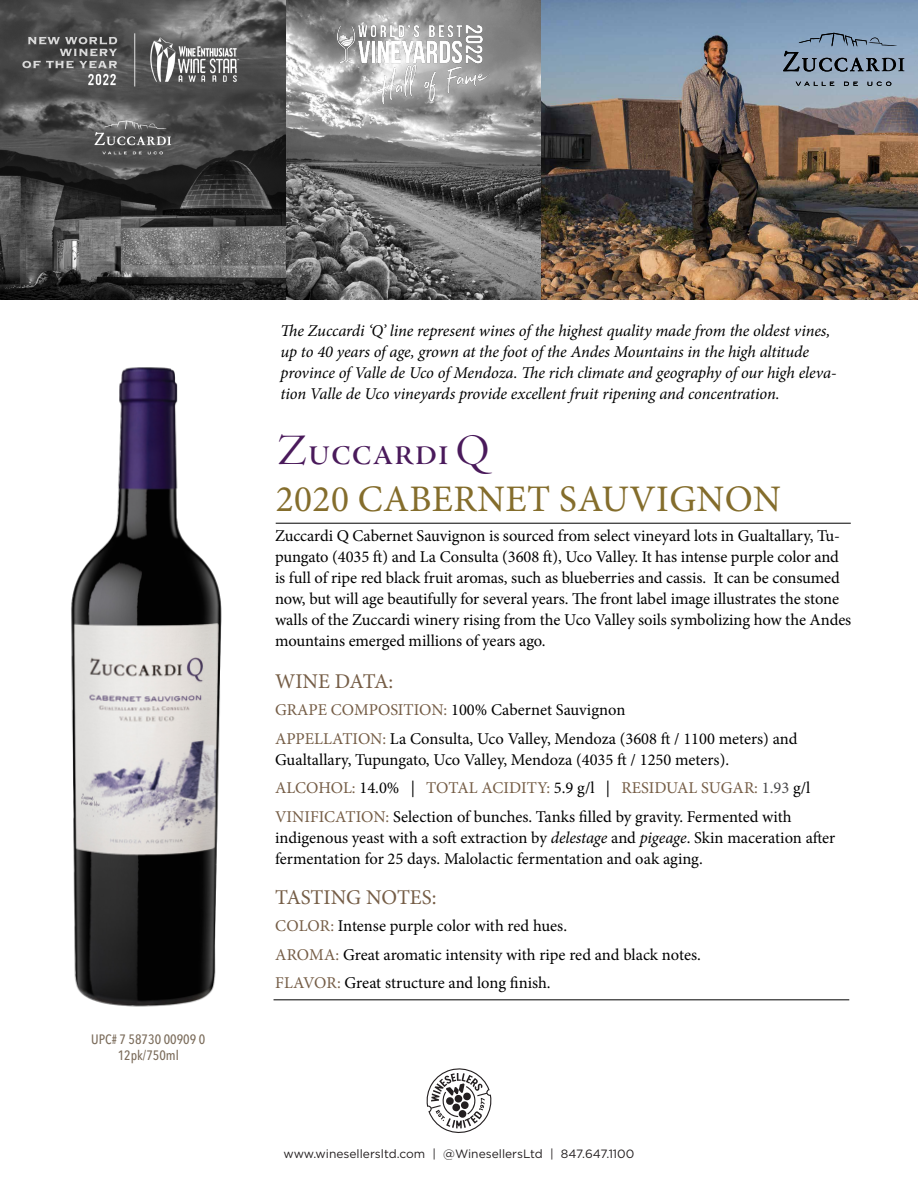
<style>
.page{position:relative;width:918px;height:1188px;background:#fff}
.page>*{position:absolute;margin:0;border:0;box-sizing:border-box;transform-origin:0 0}
.t1{font:45px "Adobe Jenson Pro Disp";color:#4a1a5b}
.t2{font:37.5px "Minion Pro";letter-spacing:.01em;color:#846d2c}
.t3{font:21px "Minion Pro";letter-spacing:-.005em;color:#755d46}
.t4{font:16.5px/21px "Minion Pro";letter-spacing:-.005em;color:#000}
.t5{font:italic 16.5px/21px "Minion Pro";letter-spacing:-.01em;color:#000}
.t6{font:500 13.5px/16.2px "Avenir Next Condensed";color:#7c6d5c;text-align:center}
.t7{font:12px "Gotham";color:#231f20}
.s1{color:#755d46}
.s2{color:#48484a}
.s3{font-style:italic}
</style>
<div class="page">
<hr style="left:274px;top:1000px;width:575px;height:1px;background:#000">
<img style="left:71px;top:367px;width:204px;height:640px">
<hr style="left:276px;top:523px;width:575px;height:1px;background:#000">
<svg style="left:426px;top:1068px;width:66px;height:65px"></svg>
<img style="left:0;top:0;width:918px;height:300px">
<img style="left:338px;top:26px;width:152px;height:77px">
<svg style="left:796px;top:82px;width:38px;height:4px"></svg>
<svg style="left:844px;top:82px;width:14px;height:4px"></svg>
<svg style="left:868px;top:82px;width:23px;height:4px"></svg>
<svg style="left:783px;top:33px;width:121px;height:39px;background:#788ca2"></svg>
<p class="t6" style="left:91px;top:1031px;width:116px">UPC# 7 58730 00909 0<br>12pk/750ml</p>
<p class="t5" style="left:280px;top:320px;width:558px">The Zuccardi ‘Q’ line represent wines of the highest quality made from the oldest vines, up to 40 years of age, grown at the foot of the Andes Mountains in the high altitude province of Valle de Uco of Mendoza. The rich climate and geography of our high eleva&shy;tion Valle de Uco vineyards provide excellent fruit ripening and concentration.</p>
<h1 class="t1" style="left:277px;top:425px;width:214px">Zuccardi Q</h1>
<h2 class="t2" style="left:276px;top:474px;width:507px">2020 CABERNET SAUVIGNON</h2>
<p class="t4" style="left:275px;top:526px;width:578px">Zuccardi Q Cabernet Sauvignon is sourced from select vineyard lots in Gualtallary, Tu&shy;pungato (4035 ft) and La Consulta (3608 ft), Uco Valley. It has intense purple color and is full of ripe red black fruit aromas, such as blueberries and cassis. It can be consumed now, but will age beautifully for several years. The front label image illustrates the stone walls of the Zuccardi winery rising from the Uco Valley soils symbolizing how the Andes mountains emerged millions of years ago.</p>
<p class="t3" style="left:275px;top:667px;width:120px">WINE DATA:</p>
<p class="t4" style="left:275px;top:696px;width:524px;line-height:28.5px"><span class="s1">GRAPE COMPOSITION:</span> 100% Cabernet Sauvignon<br><span class="s1">APPELLATION:</span> La Consulta, Uco Valley, Mendoza (3608 ft / 1100 meters) and</p>
<p class="t4" style="left:275px;top:745px;width:537px;line-height:28.5px">Gualtallary, Tupungato, Uco Valley, Mendoza (4035 ft / 1250 meters).<br><span class="s1">ALCOHOL:</span> 14.0% | <span class="s1">TOTAL ACIDITY:</span> 5.9 g/l | <span class="s1">RESIDUAL SUGAR:</span> <span class="s2">1.93</span> g/l<br><span class="s1">VINIFICATION:</span> Selection of bunches. Tanks filled by gravity. Fermented with</p>
<p class="t4" style="left:275px;top:827px;width:562px">indigenous yeast with a soft extraction by <span class="s3">delestage</span> and <span class="s3">pigeage</span>. Skin maceration after fermentation for 25 days. Malolactic fermentation and oak aging.</p>
<p class="t3" style="left:275px;top:883px;width:163px">TASTING NOTES:</p>
<p class="t4" style="left:275px;top:912px;width:427px;line-height:28.5px"><span class="s1">COLOR:</span> Intense purple color with red hues.<br><span class="s1">AROMA:</span> Great aromatic intensity with ripe red and black notes.<br><span class="s1">FLAVOR:</span> Great structure and long finish.</p>
<p class="t7" style="left:284px;top:1147px;width:352px">www.winesellersltd.com | @WinesellersLtd | 847.647.1100</p>
</div>
